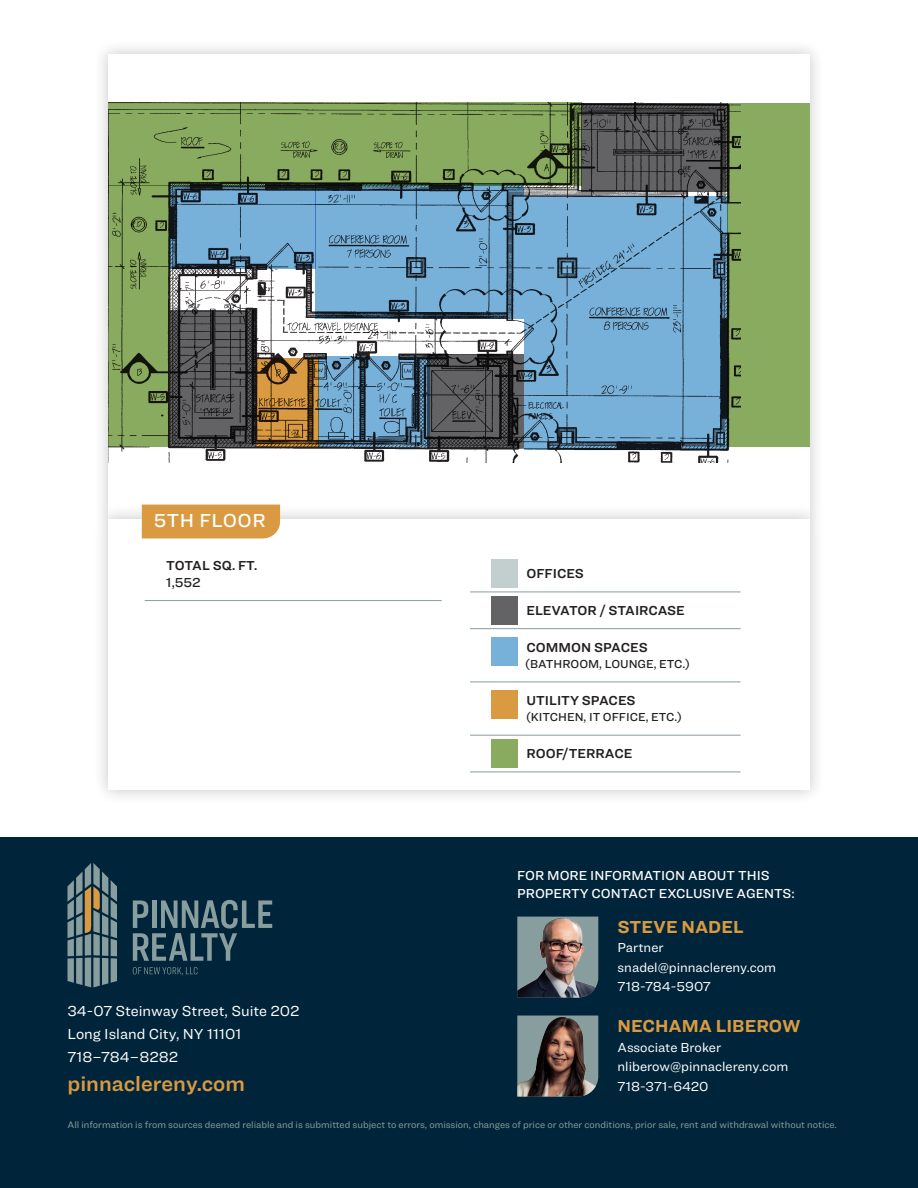
<style>
.page{position:relative;width:918px;height:1188px;background:#fff}
.page>*{position:absolute;margin:0;border:0;box-sizing:border-box;transform-origin:0 0}
.t1{font:600 21.75px "Ringside";color:#d99a41}
.Listing_Type{font:500 19.5px "Ringside";letter-spacing:.025em;color:#fff}
.Agent__Name{font:700 18px "Ringside";color:#d99a41}
.t2{font:15px/23.4px "Ringside";color:#fff}
.Agent__Contact{font:13.5px "Ringside";color:#fff}
.bullets{font:600 13.5px/16.5px "Ringside";color:#231f20}
.t3{font:500 13.5px/18px "Ringside";color:#fff}
.bullets-2{font:500 12px "Ringside";color:#231f20}
.t4{font:9.75px "Ringside";color:#889d9e}
.s1{font-weight:500}
</style>
<div class="page">
<div style="left:0;top:837px;width:918px;height:351px;background:#002439"></div>
<svg style="left:133px;top:967px;width:65px;height:9px"></svg>
<svg style="left:133px;top:900px;width:139px;height:61px"></svg>
<svg style="left:68px;top:863px;width:49px;height:124px"></svg>
<div style="left:93px;top:39px;width:733px;height:495px;background:#231f20;opacity:.25"></div>
<div style="left:108px;top:54px;width:702px;height:465px;background:#fff"></div>
<img style="left:108px;top:102px;width:622px;height:361px">
<div style="left:93px;top:504px;width:733px;height:301px;background:#231f20;opacity:.25"></div>
<div style="left:108px;top:519px;width:702px;height:271px;background:#fff"></div>
<hr style="left:145px;top:600px;width:297px;height:1px;background:#889d9e">
<div style="left:142px;top:505px;width:138px;height:33px;background:#d99a41"></div>
<hr style="left:470px;top:592px;width:271px;height:1px;background:#889d9e">
<hr style="left:470px;top:628px;width:271px;height:1px;background:#889d9e">
<hr style="left:470px;top:682px;width:271px;height:1px;background:#889d9e">
<hr style="left:470px;top:735px;width:271px;height:1px;background:#889d9e">
<hr style="left:470px;top:772px;width:271px;height:1px;background:#889d9e">
<div style="left:492px;top:559px;width:26px;height:29px;background:#c3cece"></div>
<div style="left:492px;top:596px;width:26px;height:28px;background:#636366"></div>
<div style="left:492px;top:637px;width:26px;height:28px;background:#77b1da"></div>
<div style="left:492px;top:690px;width:26px;height:29px;background:#d99a41"></div>
<div style="left:492px;top:739px;width:26px;height:29px;background:#89ab5f"></div>
<svg style="left:170px;top:311px;width:86px;height:135px;background:#474749"></svg>
<svg style="left:256px;top:358px;width:63px;height:89px;background:#9a6d2e"></svg>
<svg style="left:428px;top:354px;width:96px;height:94px;background:#48484a"></svg>
<svg style="left:170px;top:186px;width:146px;height:83px;background:#6291b4"></svg>
<svg style="left:316px;top:186px;width:208px;height:133px;background:#6698bc"></svg>
<svg style="left:524px;top:196px;width:204px;height:254px;background:#6da2c8"></svg>
<svg style="left:582px;top:103px;width:146px;height:89px;background:#4d4d4f"></svg>
<svg style="left:108px;top:102px;width:474px;height:84px;background:#7a9855"></svg>
<div style="left:108px;top:186px;width:61px;height:261px;background:#89ab5f"></div>
<div style="left:728px;top:103px;width:82px;height:344px;background:#89ab5f"></div>
<svg style="left:319px;top:356px;width:111px;height:91px;background:#57819f"></svg>
<img style="left:517px;top:917px;width:81px;height:81px">
<img style="left:517px;top:1016px;width:81px;height:81px">
<p class="Listing_Type" style="left:154px;top:507px;width:113px">5TH FLOOR</p>
<p class="bullets" style="left:166px;top:557px;width:93px">TOTAL SQ. FT.<br><span class="s1">1,552</span></p>
<p class="bullets" style="left:527px;top:565px;width:59px">OFFICES</p>
<p class="bullets" style="left:527px;top:602px;width:160px">ELEVATOR / STAIRCASE</p>
<p class="bullets" style="left:527px;top:638px;width:123px">COMMON SPACES</p>
<p class="bullets-2" style="left:525px;top:655px;width:166px">(BATHROOM, LOUNGE, ETC.)</p>
<p class="bullets" style="left:527px;top:692px;width:111px">UTILITY SPACES</p>
<p class="bullets-2" style="left:526px;top:709px;width:157px">(KITCHEN, IT OFFICE, ETC.)</p>
<p class="bullets" style="left:527px;top:745px;width:107px">ROOF/TERRACE</p>
<p class="t3" style="left:517px;top:866px;width:279px">FOR MORE INFORMATION ABOUT THIS<br>PROPERTY CONTACT EXCLUSIVE AGENTS:</p>
<p class="Agent__Name" style="left:618px;top:913px;width:128px">STEVE NADEL</p>
<p class="Agent__Contact" style="left:618px;top:938px;width:48px">Partner</p>
<p class="Agent__Contact" style="left:618px;top:957px;width:160px">snadel@pinnaclereny.com</p>
<p class="Agent__Contact" style="left:618px;top:977px;width:95px">718-784-5907</p>
<p class="Agent__Name" style="left:618px;top:1013px;width:185px">NECHAMA LIBEROW</p>
<p class="Agent__Contact" style="left:618px;top:1038px;width:105px">Associate Broker</p>
<p class="Agent__Contact" style="left:618px;top:1057px;width:172px">nliberow@pinnaclereny.com</p>
<p class="Agent__Contact" style="left:618px;top:1077px;width:93px">718-371-6420</p>
<h3 class="t2" style="left:68px;top:999px;width:234px">34-07 Steinway Street, Suite 202<br>Long Island City, NY 11101<br>718–784–8282</h3>
<h1 class="t1" style="left:68px;top:1067px;width:179px">pinnaclereny.com</h1>
<p class="t4" style="left:68px;top:1118px;width:771px">All information is from sources deemed reliable and is submitted subject to errors, omission, changes of price or other conditions, prior sale, rent and withdrawal without notice.</p>
</div>
